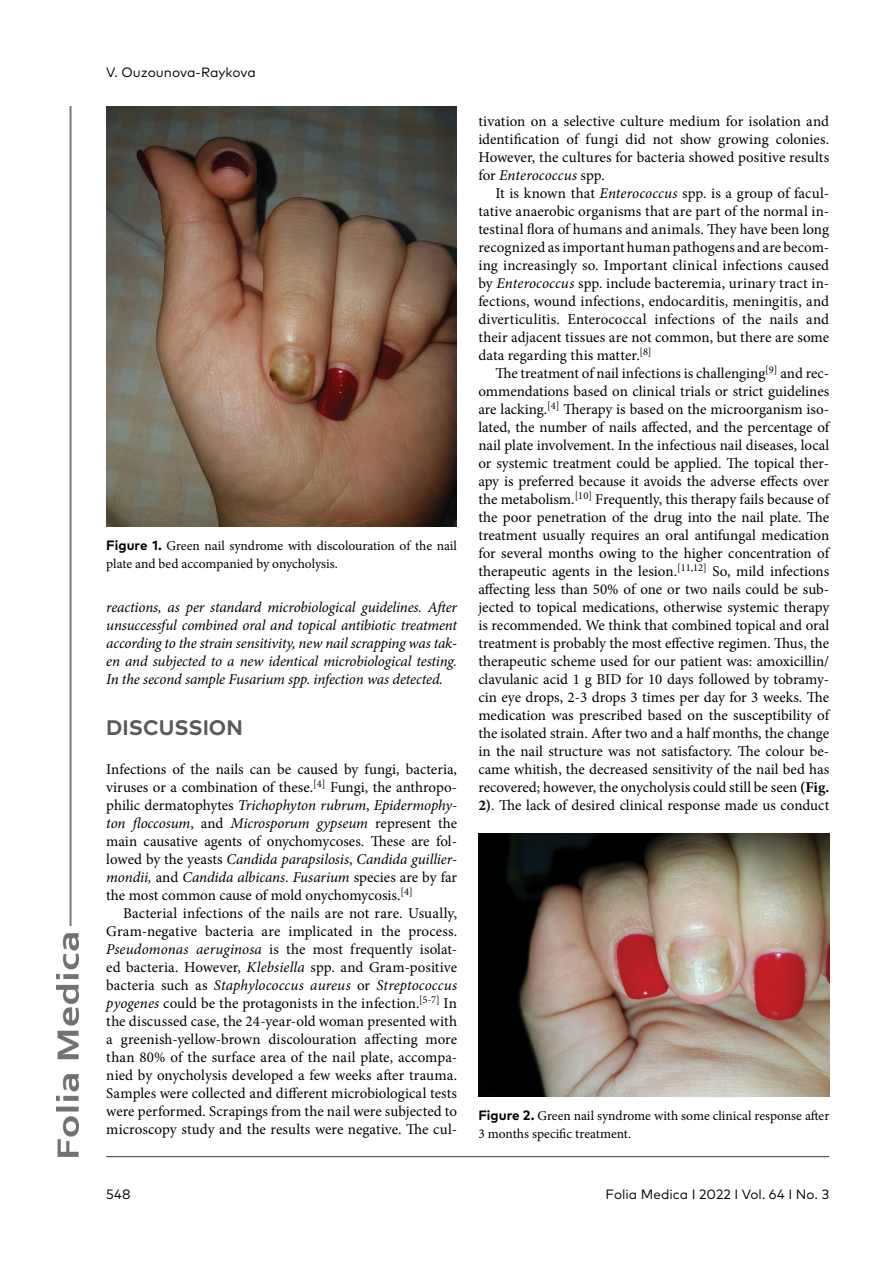
<style>
.page{position:relative;width:893px;height:1263px;background:#fff}
.page>*{position:absolute;margin:0;border:0;box-sizing:border-box;transform-origin:0 0}
.t1{font:700 21px "FF Mark Pro";color:#58595b}
.t2{font:15px/18px "Minion Pro";color:#000;text-align:justify}
.t3{font:italic 15px/18px "Minion Pro";letter-spacing:-.015em;color:#000;text-align:justify}
.t4{font:13.5px/18px "Minion Pro";letter-spacing:-.005em;color:#000}
.t5{font:13.5px "FF Mark Pro";color:#000}
.s1{font-family:"FF Mark Pro";font-weight:700}
.s2{font-style:italic}
.s3{font-weight:700}
</style>
<div class="page">
<img style="left:57px;top:106px;width:22px;height:1051px">
<hr style="left:106px;top:1156px;width:723px;height:1px;background:#333">
<img style="left:106px;top:106px;width:351px;height:420px">
<img style="left:478px;top:833px;width:351px;height:263px">
<p class="t5" style="left:106px;top:62px;width:151px">V. Ouzounova-Raykova</p>
<p class="t4" style="left:106px;top:537px;width:352px"><span class="s1">Figure 1.</span> Green nail syndrome with discolouration of the nail plate and bed accompanied by onycholysis.</p>
<p class="t3" style="left:106px;top:598px;width:352px">reactions, as per standard microbiological guidelines. After unsuccessful combined oral and topical antibiotic treatment according to the strain sensitivity, new nail scrapping was tak&shy;en and subjected to a new identical microbiological testing.<br>In the second sample Fusarium spp. infection was detected.</p>
<h1 class="t1" style="left:106px;top:711px;width:138px">DISCUSSION</h1>
<p class="t2" style="left:106px;top:760px;width:352px">Infections of the nails can be caused by fungi, bacteria, viruses or a combination of these.<sup>[4]</sup> Fungi, the anthropo&shy;philic dermatophytes <span class="s2">Trichophyton rubrum</span>, <span class="s2">Epidermophy&shy;ton floccosum</span>, and <span class="s2">Microsporum gypseum</span> represent the main causative agents of onychomycoses. These are fol&shy;lowed by the yeasts <span class="s2">Candida parapsilosis</span>, <span class="s2">Candida guillier&shy;mondii,</span> and <span class="s2">Candida albicans</span>. <span class="s2">Fusarium</span> species are by far the most common cause of mold onychomycosis.<sup>[4]</sup></p>
<p class="t2" style="left:106px;top:904px;width:352px;text-indent:17px">Bacterial infections of the nails are not rare. Usually, Gram-negative bacteria are implicated in the process.<br><span class="s2">Pseudomonas aeruginosa</span> is the most frequently isolat&shy;ed bacteria. However, <span class="s2">Klebsiella</span> spp. and Gram-positive bacteria such as <span class="s2">Staphylococcus aureus</span> or <span class="s2">Streptococcus pyogenes</span> could be the protagonists in the infection.<sup>[5-7]</sup> In the discussed case, the 24-year-old woman presented with a greenish-yellow-brown discolouration affecting more than 80% of the surface area of the nail plate, accompa&shy;nied by onycholysis developed a few weeks after trauma.<br>Samples were collected and different microbiological tests were performed. Scrapings from the nail were subjected to microscopy study and the results were negative. The cul-</p>
<p class="t5" style="left:106px;top:1184px;width:26px">548</p>
<p class="t2" style="left:478px;top:112px;width:352px">tivation on a selective culture medium for isolation and identification of fungi did not show growing colonies.<br>However, the cultures for bacteria showed positive results for <span class="s2">Enterococcus</span> spp.</p>
<p class="t2" style="left:478px;top:184px;width:352px;text-indent:17px">It is known that <span class="s2">Enterococcus</span> spp. is a group of facul&shy;tative anaerobic organisms that are part of the normal in&shy;testinal flora of humans and animals. They have been long recognized as important human pathogens and are becom&shy;ing increasingly so. Important clinical infections caused by <span class="s2">Enterococcus</span> spp. include bacteremia, urinary tract in&shy;fections, wound infections, endocarditis, meningitis, and diverticulitis. Enterococcal infections of the nails and their adjacent tissues are not common, but there are some data regarding this matter.<sup>[8]</sup></p>
<p class="t2" style="left:478px;top:364px;width:352px;text-indent:17px">The treatment of nail infections is challenging<sup>[9]</sup> and rec&shy;ommendations based on clinical trials or strict guidelines are lacking.<sup>[4]</sup> Therapy is based on the microorganism iso&shy;lated, the number of nails affected, and the percentage of nail plate involvement. In the infectious nail diseases, local or systemic treatment could be applied. The topical ther&shy;apy is preferred because it avoids the adverse effects over the metabolism.<sup>[10]</sup> Frequently, this therapy fails because of the poor penetration of the drug into the nail plate. The treatment usually requires an oral antifungal medication for several months owing to the higher concentration of therapeutic agents in the lesion.<sup>[11,12]</sup> So, mild infections affecting less than 50% of one or two nails could be sub&shy;jected to topical medications, otherwise systemic therapy is recommended. We think that combined topical and oral treatment is probably the most effective regimen. Thus, the therapeutic scheme used for our patient was: amoxicillin/ clavulanic acid 1 g BID for 10 days followed by tobramy&shy;cin eye drops, 2-3 drops 3 times per day for 3 weeks. The medication was prescribed based on the susceptibility of the isolated strain. After two and a half months, the change in the nail structure was not satisfactory. The colour be&shy;came whitish, the decreased sensitivity of the nail bed has recovered; however, the onycholysis could still be seen <span class="s3">(Fig.<br>2)</span>. The lack of desired clinical response made us conduct</p>
<p class="t4" style="left:478px;top:1107px;width:352px"><span class="s1">Figure 2.</span> Green nail syndrome with some clinical response after<br>3 months specific treatment.</p>
<p class="t5" style="left:605px;top:1184px;width:225px">Folia Medica I 2022 I Vol. 64 I No. 3</p>
</div>
